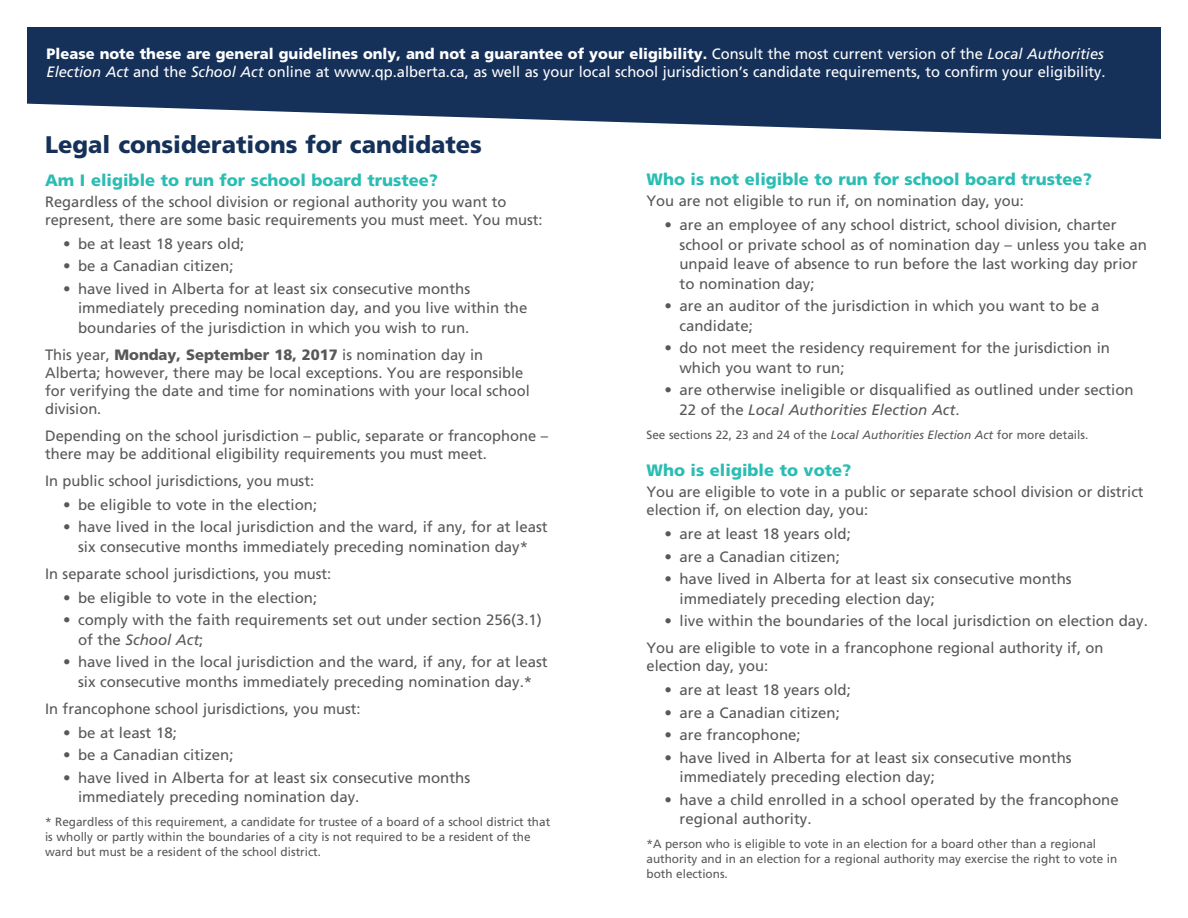
<style>
.page{position:relative;width:1188px;height:918px;background:#fff}
.page>*{position:absolute;margin:0;border:0;box-sizing:border-box;transform-origin:0 0}
.heading{font:900 24px "Frutiger";color:#153159}
.subhead{font:900 16.5px "Frutiger";color:#2abdb3}
.body{font:15px/19.5px "Frutiger";color:#57585a}
.body-2{font:15px/18px "Frutiger";color:#fff}
.body-3{font:12px/15px "Frutiger";color:#57585a}
.s1{font-weight:900}
.s2{font-style:italic}
</style>
<div class="page">
<svg style="left:27px;top:27px;width:1134px;height:112px;fill:#153159"></svg>
<p class="body-2" style="left:47px;top:45px;width:1061px"><span class="s1">Please note these are general guidelines only, and not a guarantee of your eligibility.</span> Consult the most current version of the <span class="s2">Local Authorities<br>Election Act</span> and the <span class="s2">School Act</span> online at www.qp.alberta.ca, as well as your local school jurisdiction’s candidate requirements, to confirm your eligibility.</p>
<p class="heading" style="left:45px;top:130px;width:438px">Legal considerations for candidates</p>
<p class="subhead" style="left:45px;top:170px;width:395px">Am I eligible to run for school board trustee?</p>
<p class="body" style="left:45px;top:192px;width:499px;line-height:18px">Regardless of the school division or regional authority you want to represent, there are some basic requirements you must meet. You must:</p>
<p class="body" style="left:63px;top:234px;width:183px">• be at least 18 years old;</p>
<p class="body" style="left:63px;top:256px;width:172px">• be a Canadian citizen;</p>
<p class="body" style="left:78px;top:279px;width:451px;text-indent:-15px">• have lived in Alberta for at least six consecutive months immediately preceding nomination day, and you live within the boundaries of the jurisdiction in which you wish to run.</p>
<p class="body" style="left:45px;top:345px;width:486px;line-height:18px">This year, <span class="s1">Monday, September 18, 2017</span> is nomination day in Alberta; however, there may be local exceptions. You are responsible for verifying the date and time for nominations with your local school division.</p>
<p class="body" style="left:45px;top:426px;width:505px;line-height:18px">Depending on the school jurisdiction – public, separate or francophone – there may be additional eligibility requirements you must meet.</p>
<p class="body" style="left:45px;top:471px;width:271px">In public school jurisdictions, you must:</p>
<p class="body" style="left:63px;top:495px;width:256px">• be eligible to vote in the election;</p>
<p class="body" style="left:63px;top:517px;width:486px;text-align:center">• have lived in the local jurisdiction and the ward, if any, for at least six consecutive months immediately preceding nomination day*</p>
<p class="body" style="left:45px;top:564px;width:288px">In separate school jurisdictions, you must:</p>
<p class="body" style="left:63px;top:588px;width:256px">• be eligible to vote in the election;</p>
<p class="body" style="left:78px;top:610px;width:465px;text-indent:-15px">• comply with the faith requirements set out under section 256(3.1) of the <span class="s2">School Act</span>;</p>
<p class="body" style="left:63px;top:652px;width:486px;text-align:center">• have lived in the local jurisdiction and the ward, if any, for at least six consecutive months immediately preceding nomination day.*</p>
<p class="body" style="left:45px;top:699px;width:317px">In francophone school jurisdictions, you must:</p>
<p class="body" style="left:63px;top:723px;width:115px">• be at least 18;</p>
<p class="body" style="left:63px;top:745px;width:172px">• be a Canadian citizen;</p>
<p class="body" style="left:78px;top:768px;width:394px;text-indent:-15px">• have lived in Alberta for at least six consecutive months immediately preceding nomination day.</p>
<p class="body-3" style="left:45px;top:815px;width:507px">* Regardless of this requirement, a candidate for trustee of a board of a school district that is wholly or partly within the boundaries of a city is not required to be a resident of the ward but must be a resident of the school district.</p>
<p class="subhead" style="left:646px;top:169px;width:447px">Who is not eligible to run for school board trustee?</p>
<p class="body" style="left:646px;top:191px;width:379px">You are not eligible to run if, on nomination day, you:</p>
<p class="body" style="left:680px;top:215px;width:469px;text-indent:-15px">• are an employee of any school district, school division, charter school or private school as of nomination day – unless you take an unpaid leave of absence to run before the last working day prior to nomination day;</p>
<p class="body" style="left:680px;top:296px;width:422px;text-indent:-15px">• are an auditor of the jurisdiction in which you want to be a candidate;</p>
<p class="body" style="left:680px;top:338px;width:432px;text-indent:-15px">• do not meet the residency requirement for the jurisdiction in which you want to run;</p>
<p class="body" style="left:680px;top:380px;width:456px;text-indent:-15px">• are otherwise ineligible or disqualified as outlined under section<br>22 of the <span class="s2">Local Authorities Election Act</span>.</p>
<p class="body-3" style="left:646px;top:427px;width:443px">See sections 22, 23 and 24 of the <span class="s2">Local Authorities Election Act</span> for more details.</p>
<p class="subhead" style="left:646px;top:460px;width:206px">Who is eligible to vote?</p>
<p class="body" style="left:646px;top:483px;width:499px;line-height:18px">You are eligible to vote in a public or separate school division or district election if, on election day, you:</p>
<p class="body" style="left:664px;top:524px;width:188px">• are at least 18 years old;</p>
<p class="body" style="left:664px;top:546px;width:177px">• are a Canadian citizen;</p>
<p class="body" style="left:680px;top:569px;width:394px;text-indent:-15px">• have lived in Alberta for at least six consecutive months immediately preceding election day;</p>
<p class="body" style="left:664px;top:611px;width:485px">• live within the boundaries of the local jurisdiction on election day.</p>
<p class="body" style="left:646px;top:639px;width:459px;line-height:18px">You are eligible to vote in a francophone regional authority if, on election day, you:</p>
<p class="body" style="left:664px;top:680px;width:188px">• are at least 18 years old;</p>
<p class="body" style="left:664px;top:702px;width:177px">• are a Canadian citizen;</p>
<p class="body" style="left:664px;top:725px;width:138px">• are francophone;</p>
<p class="body" style="left:680px;top:747px;width:394px;text-indent:-15px">• have lived in Alberta for at least six consecutive months immediately preceding election day;</p>
<p class="body" style="left:680px;top:789px;width:441px;text-indent:-15px">• have a child enrolled in a school operated by the francophone regional authority.</p>
<p class="body-3" style="left:646px;top:836px;width:472px">*A person who is eligible to vote in an election for a board other than a regional authority and in an election for a regional authority may exercise the right to vote in both elections.</p>
</div>
